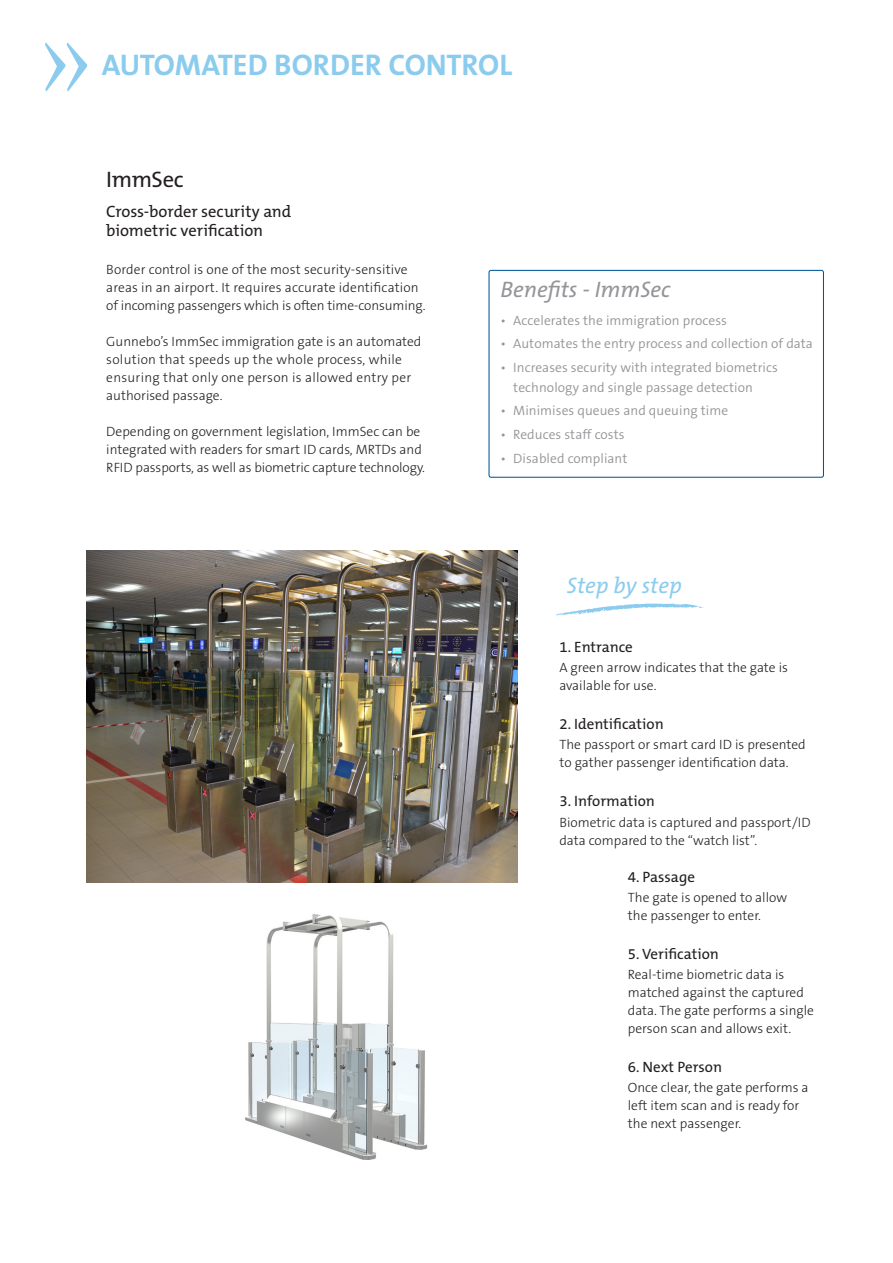
<style>
.page{position:relative;width:893px;height:1263px;background:#fff}
.page>*{position:absolute;margin:0;border:0;box-sizing:border-box;transform-origin:0 0}
.Heading_1_page_1{font:700 30px "The Mix B7";letter-spacing:-.005em;color:#8bccee}
.t1{font:italic 22.5px "The Mix B5 Plain";color:#939598}
.t2{font:italic 22.5px "The Mix B5 Plain";color:#8bccee}
.Heading_1_page_2{font:22.5px "The Mix B5 Plain";letter-spacing:-.015em;color:#231f20}
.Heading_2_-_page_2{font:16.5px "The Mix B5 Plain";letter-spacing:-.005em;color:#231f20}
.Heading_3_page_2{font:15px "The Mix B5 Plain";color:#231f20}
.Bread_after_heading{font:300 13.5px/18px "The Sans B3";color:#231f20}
.Bread{font:300 13.5px/18px "The Sans B3";color:#231f20}
.Bodytext{font:300 13.5px/19.5px "The Sans B4";letter-spacing:.005em;color:#939598}
.Bread-2{font:300 13.5px/18px "The Sans B3";letter-spacing:.02em;color:#231f20}
</style>
<div class="page">
<svg style="left:45px;top:42px;width:42px;height:50px"></svg>
<div style="left:488px;top:270px;width:336px;height:208px;border:1px solid #00599b;border-radius:2px"></div>
<svg style="left:555px;top:603px;width:149px;height:12px"></svg>
<img style="left:86px;top:550px;width:432px;height:332px">
<img style="left:245px;top:913px;width:183px;height:247px">
<p class="Heading_1_page_1" style="left:102px;top:49px;width:412px">AUTOMATED BORDER CONTROL</p>
<p class="Heading_1_page_2" style="left:106px;top:167px;width:79px">ImmSec</p>
<p class="Heading_2_-_page_2" style="left:106px;top:203px;width:186px">Cross-border security and</p>
<p class="Heading_2_-_page_2" style="left:106px;top:222px;width:158px">biometric verification</p>
<p class="Bread" style="left:106px;top:261px;width:321px">Border control is one of the most security-sensitive areas in an airport. It requires accurate identification of incoming passengers which is often time-consuming.</p>
<p class="Bread-2" style="left:106px;top:333px;width:317px">Gunnebo’s ImmSec immigration gate is an automated solution that speeds up the whole process, while ensuring that only one person is allowed entry per authorised passage.</p>
<p class="Bread" style="left:106px;top:423px;width:320px">Depending on government legislation, ImmSec can be integrated with readers for smart ID cards, MRTDs and<br>RFID passports, as well as biometric capture technology.</p>
<p class="t1" style="left:500px;top:278px;width:172px">Benefits - ImmSec</p>
<p class="Bodytext" style="left:500px;top:311px;width:228px">• Accelerates the immigration process</p>
<p class="Bodytext" style="left:500px;top:335px;width:314px">• Automates the entry process and collection of data</p>
<p class="Bodytext" style="left:513px;top:358px;width:266px;text-indent:-13px">• Increases security with integrated biometrics technology and single passage detection</p>
<p class="Bodytext" style="left:500px;top:402px;width:229px">• Minimises queues and queuing time</p>
<p class="Bodytext" style="left:500px;top:425px;width:126px">• Reduces staff costs</p>
<p class="Bodytext" style="left:500px;top:449px;width:128px">• Disabled compliant</p>
<p class="t2" style="left:567px;top:573px;width:117px">Step by step</p>
<p class="Heading_3_page_2" style="left:559px;top:639px;width:75px">1. Entrance</p>
<p class="Bread_after_heading" style="left:559px;top:659px;width:230px">A green arrow indicates that the gate is available for use.</p>
<p class="Heading_3_page_2" style="left:559px;top:716px;width:106px">2. Identification</p>
<p class="Bread_after_heading" style="left:559px;top:736px;width:248px">The passport or smart card ID is presented to gather passenger identification data.</p>
<p class="Heading_3_page_2" style="left:559px;top:793px;width:97px">3. Information</p>
<p class="Bread_after_heading" style="left:559px;top:813px;width:253px">Biometric data is captured and passport/ID data compared to the “watch list”.</p>
<p class="Heading_3_page_2" style="left:628px;top:869px;width:69px">4. Passage</p>
<p class="Bread_after_heading" style="left:628px;top:889px;width:161px">The gate is opened to allow the passenger to enter.</p>
<p class="Heading_3_page_2" style="left:628px;top:946px;width:93px">5. Verification</p>
<p class="Bread_after_heading" style="left:628px;top:966px;width:188px">Real-time biometric data is matched against the captured data. The gate performs a single person scan and allows exit.</p>
<p class="Heading_3_page_2" style="left:628px;top:1059px;width:96px">6. Next Person</p>
<p class="Bread_after_heading" style="left:628px;top:1079px;width:182px">Once clear, the gate performs a left item scan and is ready for the next passenger.</p>
</div>
